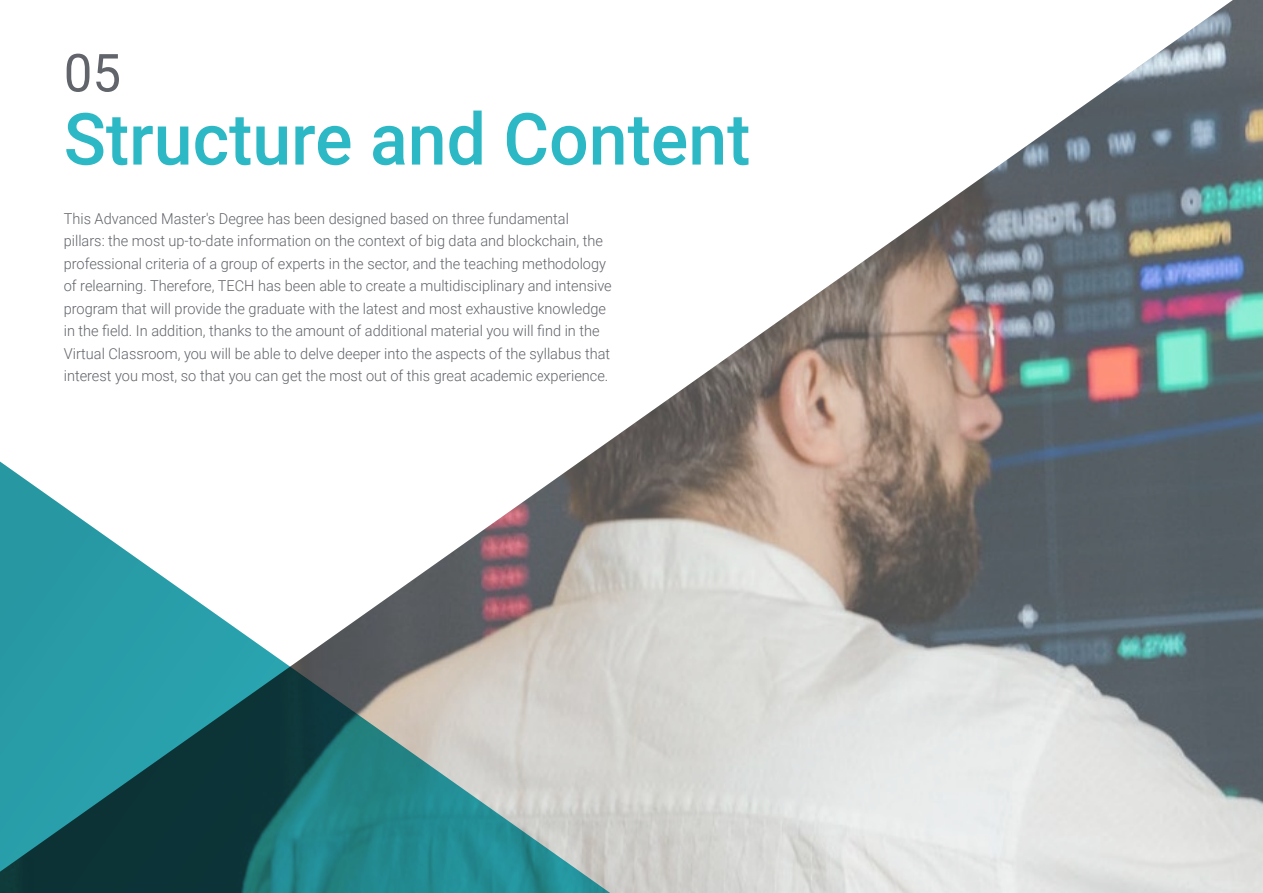
<style>
.page{position:relative;width:1263px;height:893px;background:#fff}
.page>*{position:absolute;margin:0;border:0;box-sizing:border-box;transform-origin:0 0}
.t1{font:500 72px "Roboto";color:#2db8c5}
.t2{font:52.5px "Roboto";color:#61646a}
.t3{font:300 15px/22.5px "Roboto";color:#61646a}
</style>
<div class="page">
<img style="left:602px;top:0;width:661px;height:893px">
<svg style="left:0;top:446px;width:640px;height:447px"></svg>
<h2 class="t2" style="left:64px;top:36px;width:59px">05</h2>
<h1 class="t1" style="left:64px;top:89px;width:688px">Structure and Content</h1>
<p class="t3" style="left:64px;top:207px;width:549px">This Advanced Master's Degree has been designed based on three fundamental pillars: the most up-to-date information on the context of big data and blockchain, the professional criteria of a group of experts in the sector, and the teaching methodology of relearning. Therefore, TECH has been able to create a multidisciplinary and intensive program that will provide the graduate with the latest and most exhaustive knowledge in the field. In addition, thanks to the amount of additional material you will find in the Virtual Classroom, you will be able to delve deeper into the aspects of the syllabus that interest you most, so that you can get the most out of this great academic experience.</p>
</div>
